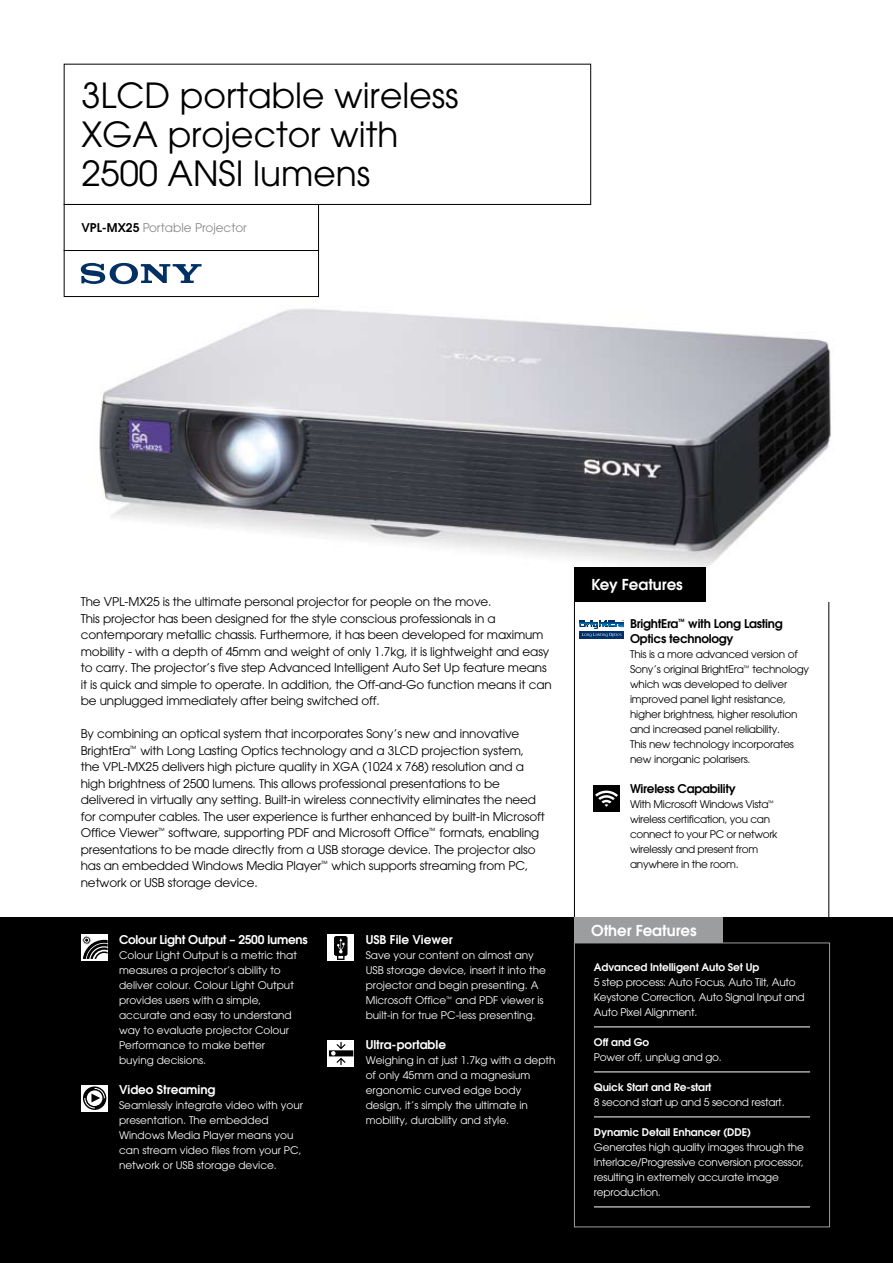
<style>
.page{position:relative;width:893px;height:1263px;background:#fff}
.page>*{position:absolute;margin:0;border:0;box-sizing:border-box;transform-origin:0 0}
.t1{font:34.5px/39px "Avant Garde";color:#000}
.t2{font:600 15px "Avant Garde";color:#fff}
.t3{font:12px/16.5px "Avant Garde";letter-spacing:-.01em;color:#000}
.t4{font:600 12px/15px "Avant Garde";letter-spacing:-.02em;color:#000}
.t5{font:600 12px "Avant Garde";color:#fff}
.t6{font:600 12px "Avant Garde";letter-spacing:-.02em;color:#fff}
.t7{font:12px "Avant Garde";color:#87888a}
.t8{font:10.5px/15px "Avant Garde";color:#fff}
.t9{font:10.5px/15px "Avant Garde";letter-spacing:-.02em;color:#000}
.t10{font:10.5px/15px "Avant Garde";letter-spacing:-.02em;color:#fff}
.t11{font:600 10.5px "Avant Garde";letter-spacing:-.01em;color:#fff}
.s1{font-weight:600;color:#000}
</style>
<div class="page">
<div style="left:574px;top:601px;width:255px;height:320px;border:1px solid #000"></div>
<img style="left:91px;top:264px;width:740px;height:337px">
<div style="left:0;top:917px;width:893px;height:346px;background:#000"></div>
<div style="left:64px;top:64px;width:527px;height:141px;border:1px solid #000"></div>
<div style="left:64px;top:204px;width:255px;height:47px;border:1px solid #000"></div>
<div style="left:64px;top:250px;width:255px;height:47px;background:#fff"></div>
<div style="left:64px;top:250px;width:255px;height:47px;border:1px solid #000"></div>
<svg style="left:81px;top:263px;width:121px;height:21px"></svg>
<div style="left:574px;top:567px;width:131px;height:34px;background:#000"></div>
<div style="left:327px;top:934px;width:27px;height:27px;background:#fff"></div>
<div style="left:327px;top:1040px;width:27px;height:27px;background:#fff"></div>
<div style="left:81px;top:1085px;width:27px;height:26px;background:#fff"></div>
<div style="left:81px;top:934px;width:27px;height:27px;background:#fff"></div>
<svg style="left:82px;top:936px;width:26px;height:23px"></svg>
<svg style="left:329px;top:1042px;width:24px;height:23px"></svg>
<div style="left:593px;top:785px;width:27px;height:27px;background:#000"></div>
<svg style="left:595px;top:790px;width:23px;height:17px"></svg>
<svg style="left:82px;top:1086px;width:25px;height:24px"></svg>
<svg style="left:334px;top:936px;width:14px;height:24px"></svg>
<div style="left:574px;top:917px;width:149px;height:26px;background:#9c9d9f"></div>
<hr style="left:594px;top:1026px;width:216px;height:1px;background:#fff">
<hr style="left:594px;top:1071px;width:216px;height:1px;background:#fff">
<hr style="left:594px;top:1116px;width:216px;height:1px;background:#fff">
<hr style="left:594px;top:1206px;width:216px;height:1px;background:#fff">
<div style="left:574px;top:942px;width:256px;height:285px;border:1px solid #9c9d9f"></div>
<svg style="left:579px;top:619px;width:45px;height:20px"></svg>
<div style="left:579px;top:631px;width:45px;height:7px;background:#00306a"></div>
<svg style="left:579px;top:620px;width:45px;height:17px"></svg>
<h1 class="t1" style="left:82px;top:76px;width:378px">3LCD portable wireless<br>XGA projector with<br>2500 ANSI lumens</h1>
<p class="t7" style="left:82px;top:221px;width:167px"><span class="s1">VPL-MX25</span> Portable Projector</p>
<p class="t3" style="left:81px;top:593px;width:472px">The VPL-MX25 is the ultimate personal projector for people on the move.<br>This projector has been designed for the style conscious professionals in a contemporary metallic chassis. Furthermore, it has been developed for maximum mobility - with a depth of 45mm and weight of only 1.7kg, it is lightweight and easy to carry. The projector’s five step Advanced Intelligent Auto Set Up feature means it is quick and simple to operate. In addition, the Off-and-Go function means it can be unplugged immediately after being switched off.</p>
<p class="t3" style="left:81px;top:725px;width:466px">By combining an optical system that incorporates Sony’s new and innovative BrightEra<sup>™</sup> with Long Lasting Optics technology and a 3LCD projection system, the VPL-MX25 delivers high picture quality in XGA (1024 x 768) resolution and a high brightness of 2500 lumens. This allows professional presentations to be delivered in virtually any setting. Built-in wireless connectivity eliminates the need for computer cables. The user experience is further enhanced by built-in Microsoft Office Viewer<sup>™</sup> software, supporting PDF and Microsoft Office<sup>™</sup> formats, enabling presentations to be made directly from a USB storage device. The projector also has an embedded Windows Media Player<sup>™</sup> which supports streaming from PC, network or USB storage device.</p>
<p class="t6" style="left:119px;top:932px;width:190px">Colour Light Output – 2500 lumens</p>
<p class="t8" style="left:119px;top:948px;width:179px">Colour Light Output is a metric that measures a projector’s ability to deliver colour. Colour Light Output provides users with a simple, accurate and easy to understand way to evaluate projector Colour<br>Performance to make better buying decisions.</p>
<p class="t5" style="left:119px;top:1082px;width:98px">Video Streaming</p>
<p class="t8" style="left:119px;top:1098px;width:185px">Seamlessly integrate video with your presentation. The embedded<br>Windows Media Player means you can stream video files from your PC, network or USB storage device.</p>
<p class="t5" style="left:366px;top:932px;width:88px">USB File Viewer</p>
<p class="t8" style="left:366px;top:948px;width:182px">Save your content on almost any USB storage device, insert it into the projector and begin presenting. A Microsoft Office<sup>™</sup> and PDF viewer is built-in for true PC-less presenting.</p>
<p class="t5" style="left:366px;top:1037px;width:82px">Ultra-portable</p>
<p class="t8" style="left:366px;top:1053px;width:191px">Weighing in at just 1.7kg with a depth of only 45mm and a magnesium ergonomic curved edge body design, it’s simply the ultimate in mobility, durability and style.</p>
<p class="t2" style="left:591px;top:575px;width:93px">Key Features</p>
<p class="t4" style="left:630px;top:616px;width:154px">BrightEra<sup>™</sup> with Long Lasting<br>Optics technology</p>
<p class="t9" style="left:630px;top:647px;width:181px">This is a more advanced version of Sony’s original BrightEra<sup>™</sup> technology which was developed to deliver improved panel light resistance, higher brightness, higher resolution and increased panel reliability.<br>This new technology incorporates new inorganic polarisers.</p>
<p class="t4" style="left:630px;top:781px;width:107px">Wireless Capability</p>
<p class="t9" style="left:630px;top:797px;width:149px">With Microsoft Windows Vista<sup>™ </sup>wireless certification, you can connect to your PC or network wirelessly and present from anywhere in the room.</p>
<p class="t2" style="left:591px;top:921px;width:107px">Other Features</p>
<p class="t11" style="left:594px;top:960px;width:167px">Advanced Intelligent Auto Set Up</p>
<p class="t10" style="left:594px;top:974px;width:212px">5 step process: Auto Focus, Auto Tilt, Auto<br>Keystone Correction, Auto Signal Input and<br>Auto Pixel Alignment.</p>
<p class="t11" style="left:594px;top:1035px;width:57px">Off and Go</p>
<p class="t10" style="left:594px;top:1049px;width:129px">Power off, unplug and go.</p>
<p class="t11" style="left:594px;top:1080px;width:119px">Quick Start and Re-start</p>
<p class="t10" style="left:594px;top:1094px;width:192px">8 second start up and 5 second restart.</p>
<p class="t11" style="left:594px;top:1125px;width:159px">Dynamic Detail Enhancer (DDE)</p>
<p class="t10" style="left:594px;top:1139px;width:212px">Generates high quality images through the Interlace/Progressive conversion processor, resulting in extremely accurate image reproduction.</p>
</div>
